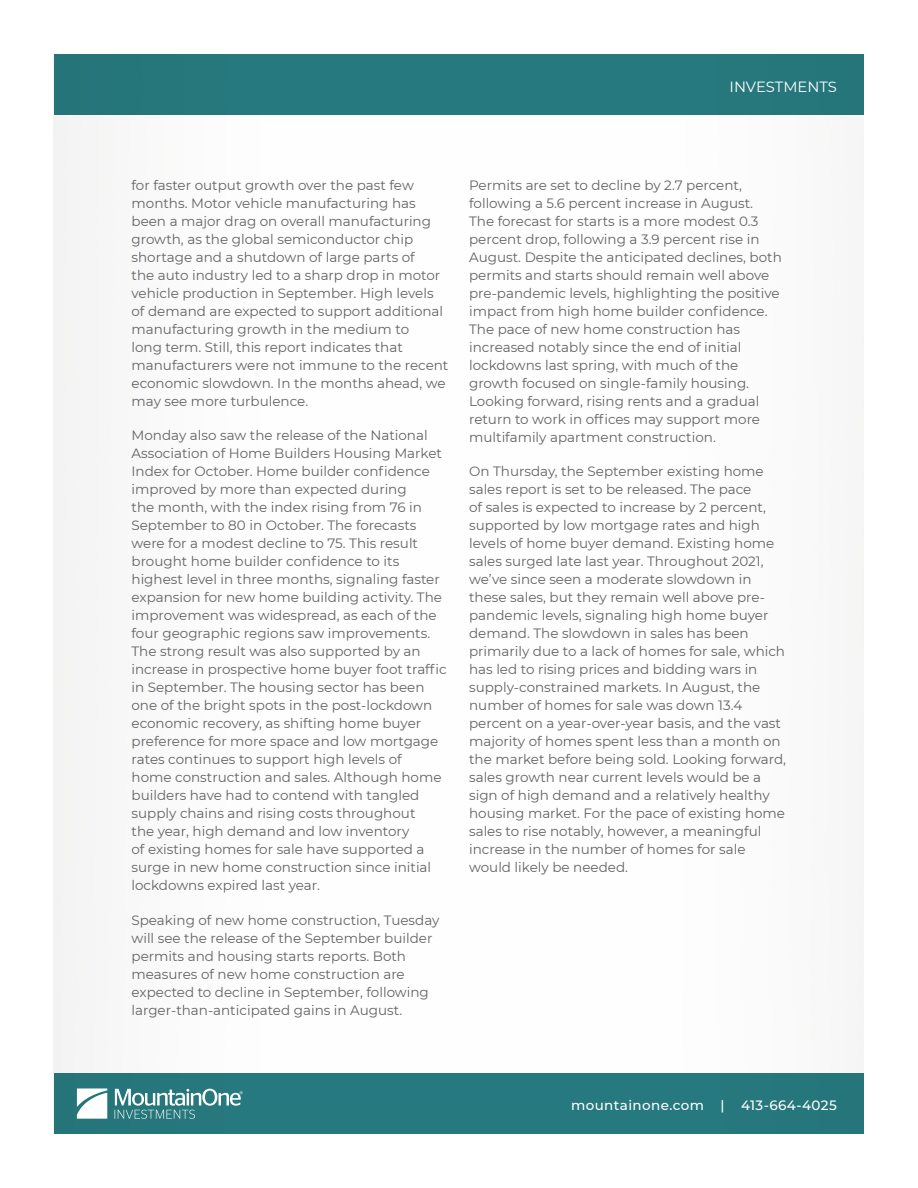
<style>
.page{position:relative;width:918px;height:1188px;background:#fff}
.page>*{position:absolute;margin:0;border:0;box-sizing:border-box;transform-origin:0 0}
.t1{font:14.85px "Montserrat";color:#fff}
.Bullets_2{font:13.5px/18px "Montserrat";color:#636366}
.t2{font:500 13.5px "Montserrat";letter-spacing:.03em;color:#fff}
</style>
<div class="page">
<div style="left:54px;top:1073px;width:810px;height:61px;background:#277a7f"></div>
<div style="left:54px;top:54px;width:810px;height:61px;background:#277a7f"></div>
<svg style="left:77px;top:1088px;width:30px;height:31px"></svg>
<svg style="left:115px;top:1089px;width:128px;height:30px"></svg>
<p class="t1" style="left:730px;top:76px;width:109px">INVESTMENTS</p>
<p class="Bullets_2" style="left:132px;top:176px;width:318px">for faster output growth over the past few months. Motor vehicle manufacturing has been a major drag on overall manufacturing growth, as the global semiconductor chip shortage and a shutdown of large parts of<br>the auto industry led to a sharp drop in motor vehicle production in September. High levels of demand are expected to support additional manufacturing growth in the medium to<br>long term. Still, this report indicates that manufacturers were not immune to the recent economic slowdown. In the months ahead, we may see more turbulence.</p>
<p class="Bullets_2" style="left:132px;top:426px;width:317px">Monday also saw the release of the National Association of Home Builders Housing Market Index for October. Home builder confidence improved by more than expected during<br>the month, with the index rising from 76 in September to 80 in October. The forecasts were for a modest decline to 75. This result brought home builder confidence to its highest level in three months, signaling faster expansion for new home building activity. The improvement was widespread, as each of the four geographic regions saw improvements.<br>The strong result was also supported by an increase in prospective home buyer foot traffic in September. The housing sector has been one of the bright spots in the post-lockdown economic recovery, as shifting home buyer preference for more space and low mortgage rates continues to support high levels of<br>home construction and sales. Although home builders have had to contend with tangled supply chains and rising costs throughout<br>the year, high demand and low inventory<br>of existing homes for sale have supported a surge in new home construction since initial lockdowns expired last year.</p>
<p class="Bullets_2" style="left:132px;top:910px;width:309px">Speaking of new home construction, Tuesday will see the release of the September builder permits and housing starts reports. Both measures of new home construction are expected to decline in September, following larger-than-anticipated gains in August.</p>
<p class="Bullets_2" style="left:469px;top:176px;width:314px">Permits are set to decline by 2.7 percent, following a 5.6 percent increase in August.<br>The forecast for starts is a more modest 0.3 percent drop, following a 3.9 percent rise in August. Despite the anticipated declines, both permits and starts should remain well above pre-pandemic levels, highlighting the positive impact from high home builder confidence.<br>The pace of new home construction has increased notably since the end of initial lockdowns last spring, with much of the growth focused on single-family housing.<br>Looking forward, rising rents and a gradual return to work in offices may support more multifamily apartment construction.</p>
<p class="Bullets_2" style="left:469px;top:462px;width:319px">On Thursday, the September existing home sales report is set to be released. The pace<br>of sales is expected to increase by 2 percent, supported by low mortgage rates and high levels of home buyer demand. Existing home sales surged late last year. Throughout 2021, we’ve since seen a moderate slowdown in these sales, but they remain well above pre&shy;pandemic levels, signaling high home buyer demand. The slowdown in sales has been primarily due to a lack of homes for sale, which has led to rising prices and bidding wars in supply-constrained markets. In August, the number of homes for sale was down 13.4 percent on a year-over-year basis, and the vast majority of homes spent less than a month on the market before being sold. Looking forward, sales growth near current levels would be a sign of high demand and a relatively healthy housing market. For the pace of existing home sales to rise notably, however, a meaningful increase in the number of homes for sale would likely be needed.</p>
<p class="t2" style="left:571px;top:1096px;width:267px">mountainone.com | 413-664-4025</p>
</div>
